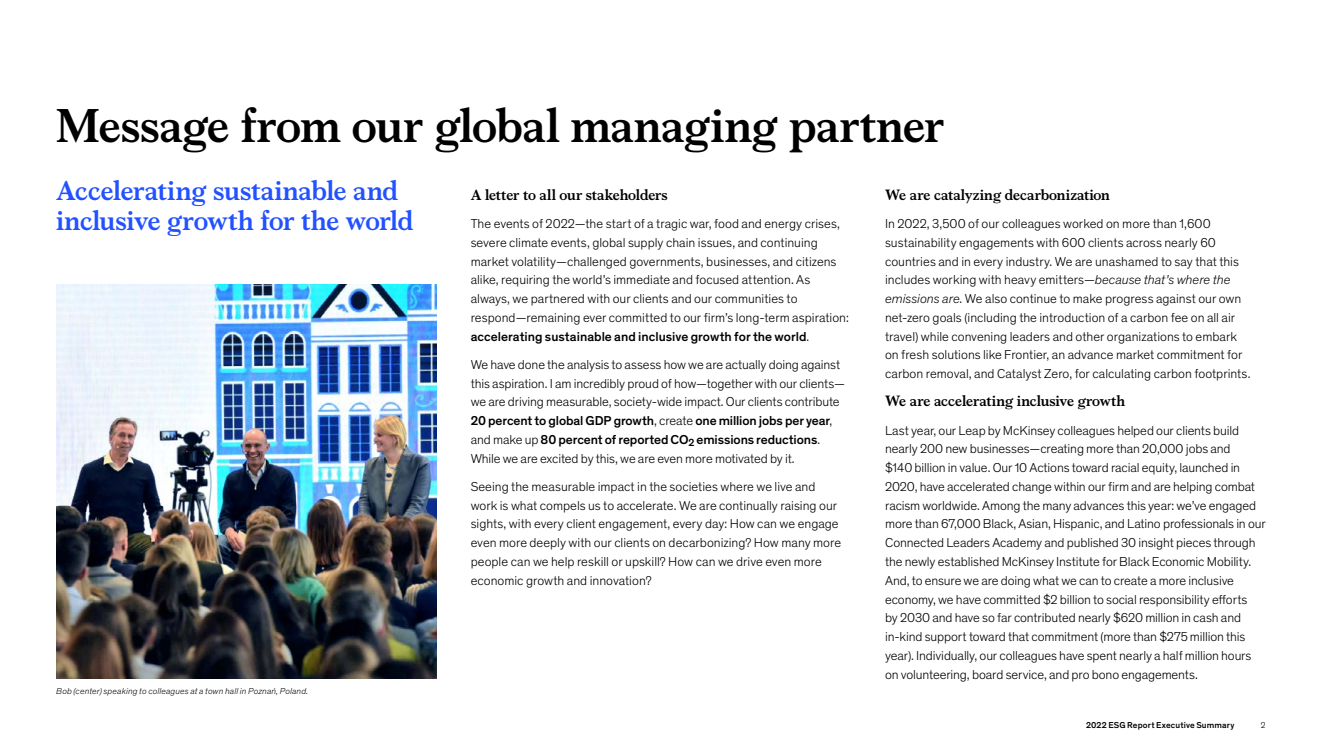
<style>
.page{position:relative;width:1322px;height:745px;background:#fff}
.page>*{position:absolute;margin:0;border:0;box-sizing:border-box;transform-origin:0 0}
.t1{font:700 47.5px "Bower";letter-spacing:-.01em;color:#000}
.t2{font:700 27.5px/30px "Bower";letter-spacing:-.015em;color:#2251ff}
.t3{font:700 15px "Bower";letter-spacing:-.005em;color:#000}
.t4{font:300 13.12px/18.8px "Mc Kinsey Sans";letter-spacing:-.005em;color:#000}
.t5{font:italic 300 8.75px "Mc Kinsey Sans";letter-spacing:.015em;color:#000}
.t6{font:500 8.75px "Mc Kinsey Sans";letter-spacing:.015em;color:#000}
.t7{font:300 8.75px "Mc Kinsey Sans";color:#000}
.s1{font-weight:500}
.s2{font-style:italic}
</style>
<div class="page">
<img style="left:57px;top:284px;width:380px;height:394px">
<h1 class="t1" style="left:56px;top:91px;width:889px">Message from our global managing partner</h1>
<h2 class="t2" style="left:56px;top:174px;width:359px">Accelerating sustainable and inclusive growth for the world</h2>
<p class="t5" style="left:56px;top:684px;width:253px">Bob (center) speaking to colleagues at a town hall in Poznań, Poland.</p>
<p class="t3" style="left:471px;top:183px;width:198px">A letter to all our stakeholders</p>
<p class="t4" style="left:471px;top:213px;width:380px">The events of 2022—the start of a tragic war, food and energy crises, severe climate events, global supply chain issues, and continuing market volatility—challenged governments, businesses, and citizens alike, requiring the world’s immediate and focused attention. As always, we partnered with our clients and our communities to respond—remaining ever committed to our firm’s long-term aspiration: <span class="s1">accelerating sustainable and inclusive growth for the world</span>.</p>
<p class="t4" style="left:471px;top:354px;width:376px">We have done the analysis to assess how we are actually doing against this aspiration. I am incredibly proud of how—together with our clients— we are driving measurable, society-wide impact. Our clients contribute <span class="s1">20 percent to global GDP growth</span>, create <span class="s1">one million jobs per year</span>, and make up <span class="s1">80 percent of reported CO</span><sub>2</sub> <span class="s1">emissions reductions</span>.<br>While we are excited by this, we are even more motivated by it.</p>
<p class="t4" style="left:471px;top:476px;width:372px">Seeing the measurable impact in the societies where we live and work is what compels us to accelerate. We are continually raising our sights, with every client engagement, every day: How can we engage even more deeply with our clients on decarbonizing? How many more people can we help reskill or upskill? How can we drive even more economic growth and innovation?</p>
<p class="t3" style="left:885px;top:183px;width:226px">We are catalyzing decarbonization</p>
<p class="t4" style="left:885px;top:213px;width:367px">In 2022, 3,500 of our colleagues worked on more than 1,600 sustainability engagements with 600 clients across nearly 60 countries and in every industry. We are unashamed to say that this includes working with heavy emitters—<span class="s2">because that’s where the emissions are</span>. We also continue to make progress against our own net-zero goals (including the introduction of a carbon fee on all air travel) while convening leaders and other organizations to embark on fresh solutions like Frontier, an advance market commitment for carbon removal, and Catalyst Zero, for calculating carbon footprints.</p>
<p class="t3" style="left:885px;top:390px;width:242px">We are accelerating inclusive growth</p>
<p class="t4" style="left:885px;top:420px;width:382px">Last year, our Leap by McKinsey colleagues helped our clients build nearly 200 new businesses—creating more than 20,000 jobs and<br>$140 billion in value. Our 10 Actions toward racial equity, launched in 2020, have accelerated change within our firm and are helping combat racism worldwide. Among the many advances this year: we’ve engaged more than 67,000 Black, Asian, Hispanic, and Latino professionals in our Connected Leaders Academy and published 30 insight pieces through the newly established McKinsey Institute for Black Economic Mobility.<br>And, to ensure we are doing what we can to create a more inclusive economy, we have committed $2 billion to social responsibility efforts<br>by 2030 and have so far contributed nearly $620 million in cash and in-kind support toward that commitment (more than $275 million this year). Individually, our colleagues have spent nearly a half million hours on volunteering, board service, and pro bono engagements.</p>
<p class="t6" style="left:1086px;top:718px;width:150px">2022 ESG Report Executive Summary</p>
<p class="t7" style="left:1261px;top:718px;width:6px">2</p>
</div>
